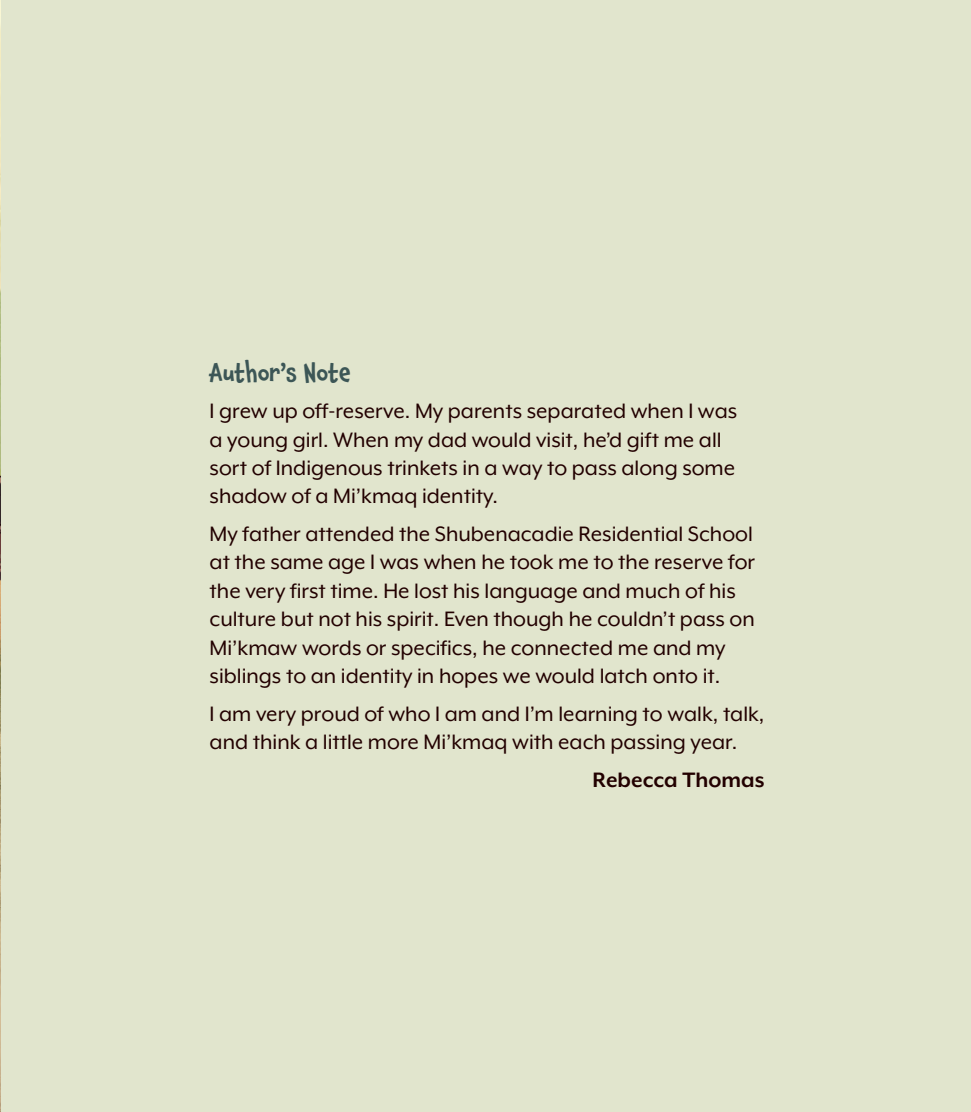
<style>
.page{position:relative;width:971px;height:1112px;background:#fff}
.page>*{position:absolute;margin:0;border:0;box-sizing:border-box;transform-origin:0 0}
.Text{font:24px/28.5px "Mr Eaves XL Mod OT";color:#200}
.Text-2{font:700 24px "Mr Eaves XL Mod OT";color:#200}
.Text-3{font:500 24px "Chaloops";color:#3c5656}
</style>
<div class="page">
<div style="left:1px;top:0;width:970px;height:1112px;background:#e1e5cd"></div>
<img style="left:0;top:3px;width:1px;height:1105px">
<p class="Text-3" style="left:210px;top:353px;width:143px">Author’s Note</p>
<p class="Text" style="left:210px;top:397px;width:529px">I grew up off-reserve. My parents separated when I was a young girl. When my dad would visit, he’d gift me all sort of Indigenous trinkets in a way to pass along some shadow of a Mi’kmaq identity.</p>
<p class="Text" style="left:210px;top:519px;width:547px">My father attended the Shubenacadie Residential School at the same age I was when he took me to the reserve for the very first time. He lost his language and much of his culture but not his spirit. Even though he couldn’t pass on Mi’kmaw words or specifics, he connected me and my siblings to an identity in hopes we would latch onto it.</p>
<p class="Text" style="left:210px;top:699px;width:556px">I am very proud of who I am and I’m learning to walk, talk, and think a little more Mi’kmaq with each passing year.</p>
<p class="Text-2" style="left:592px;top:767px;width:174px">Rebecca Thomas</p>
</div>
